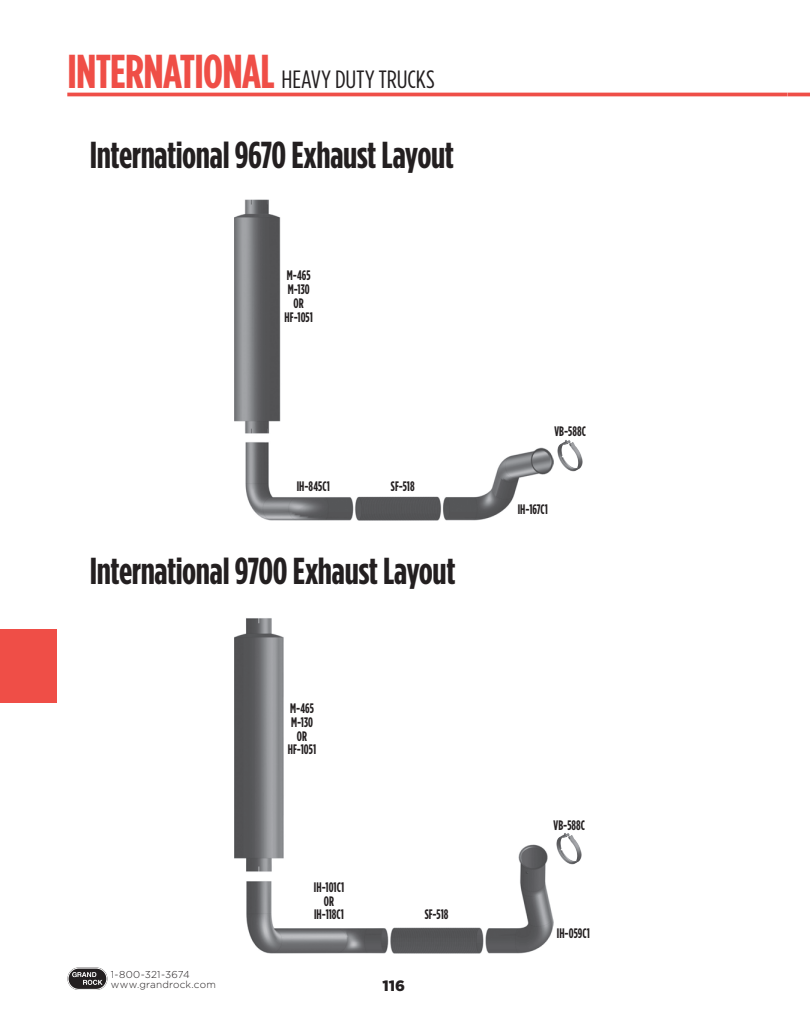
<style>
.page{position:relative;width:810px;height:1035px;background:#fff}
.page>*{position:absolute;margin:0;border:0;box-sizing:border-box;transform-origin:0 0}
.t1{font:700 condensed 37.5px "Gotham HTF";letter-spacing:-.01em;color:#231f20}
.t2{font:condensed 25px "Gotham HTF";color:#231f20;scale:1.05 1}
.t3{font:900 15px "Gotham HTF";color:#231f20}
.t4{font:700 condensed 13.75px/13.8px "Gotham HTF";letter-spacing:.005em;color:#231f20;text-align:center;scale:.9 1}
.t5{font:300 10px/10px "Gotham HTF";letter-spacing:.02em;color:#231f20}
.s1{font-weight:700;font-size:47.5px;color:#ef4e47}
</style>
<div class="page">
<div style="left:68px;top:968px;width:39px;height:22px;background:#231f20;border-radius:11px"></div>
<div style="left:68px;top:968px;width:39px;height:22px;border:1px solid #fff;border-radius:11px"></div>
<svg style="left:72px;top:972px;width:31px;height:13px"></svg>
<hr style="left:788px;top:93px;width:22px;height:3px;background:#ef4e47">
<hr style="left:67px;top:93px;width:720px;height:3px;background:#ef4e47">
<div style="left:0;top:629px;width:56px;height:73px;background:#ef4e47"></div>
<img style="left:234px;top:200px;width:320px;height:321px">
<img style="left:234px;top:618px;width:320px;height:335px">
<img style="left:558px;top:440px;width:25px;height:31px">
<img style="left:557px;top:833px;width:25px;height:31px">
<p class="t2" style="left:68px;top:66px;width:351px"><span class="s1">INTERNATIONAL</span> HEAVY DUTY TRUCKS</p>
<p class="t1" style="left:90px;top:134px;width:366px">International 9670 Exhaust Layout</p>
<p class="t4" style="left:285px;top:268px;width:33px">M-465<br>M-130<br>OR<br>HF-1051</p>
<p class="t4" style="left:297px;top:479px;width:38px">IH-845C1</p>
<p class="t4" style="left:391px;top:479px;width:28px">SF-518</p>
<p class="t1" style="left:90px;top:550px;width:367px">International 9700 Exhaust Layout</p>
<p class="t5" style="left:111px;top:969px;width:106px">1-800-321-3674 www.grandrock.com</p>
<p class="t4" style="left:288px;top:701px;width:33px">M-465<br>M-130<br>OR<br>HF-1051</p>
<p class="t4" style="left:314px;top:880px;width:35px">IH-101C1<br>OR<br>IH-118C1</p>
<p class="t4" style="left:425px;top:907px;width:28px">SF-518</p>
<p class="t3" style="left:382px;top:977px;width:24px">116</p>
<p class="t4" style="left:555px;top:424px;width:36px">VB-588C</p>
<p class="t4" style="left:518px;top:502px;width:35px">IH-167C1</p>
<p class="t4" style="left:554px;top:818px;width:36px">VB-588C</p>
<p class="t4" style="left:557px;top:926px;width:38px">IH-059C1</p>
</div>
